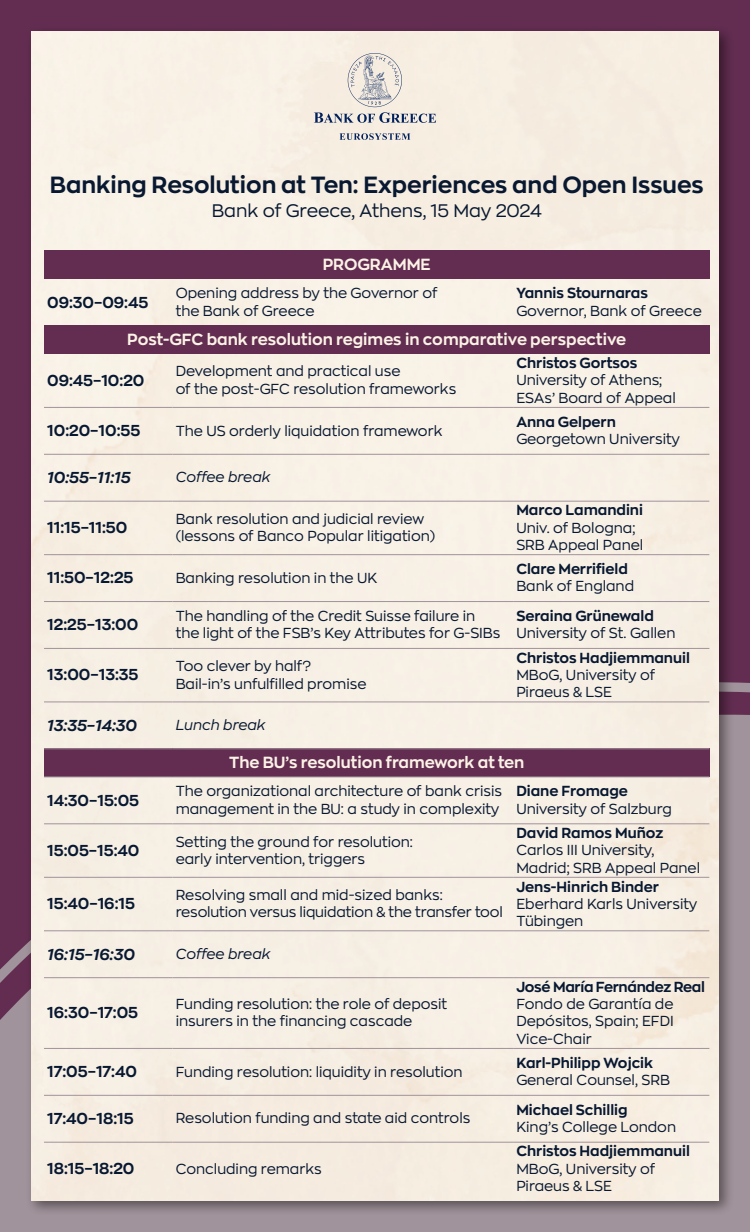
<style>
.page{position:relative;width:750px;height:1232px;background:#fff}
.page>*{position:absolute;margin:0;border:0;box-sizing:border-box;transform-origin:0 0}
.t1{font:700 23.12px "Zona Pro";color:#081831}
.t2{font:18px "Zona Pro";color:#081831}
.t3{font:700 15.94px "Zona Pro";color:#fcf2e6}
.t4{font:700 15.62px "Zona Pro";color:#081831}
.t5{font:italic 700 15.62px "Zona Pro";color:#081831}
.t6{font:14.38px/17.2px "Zona Pro";color:#081831}
.t7{font:700 14.38px "Zona Pro";color:#081831}
.t8{font:italic 14.38px "Zona Pro";color:#081831}
.t9{font:700 14.38px "Zona Pro";letter-spacing:-.02em;color:#081831}
</style>
<div class="page">
<div style="left:0;top:0;width:750px;height:1164px;background:#622d51"></div>
<svg style="left:0;top:682px;width:750px;height:550px"></svg>
<div style="left:25px;top:25px;width:709px;height:1191px;background:#000;opacity:.45"></div>
<div style="left:31px;top:31px;width:688px;height:1170px;background:#f7f0e5"></div>
<svg style="left:314px;top:53px;width:122px;height:70px;background:#e1dbd5"></svg>
<svg style="left:340px;top:133px;width:70px;height:7px"></svg>
<div style="left:44px;top:251px;width:665px;height:28px;background:#622d51"></div>
<div style="left:44px;top:326px;width:665px;height:28px;background:#622d51"></div>
<div style="left:44px;top:749px;width:665px;height:28px;background:#622d51"></div>
<hr style="left:44px;top:749px;width:129px;height:1px;background:#a1929a">
<hr style="left:172px;top:749px;width:341px;height:1px;background:#a1929a">
<hr style="left:513px;top:749px;width:196px;height:1px;background:#a1929a">
<hr style="left:44px;top:777px;width:129px;height:1px;background:#a1939b">
<hr style="left:172px;top:777px;width:341px;height:1px;background:#a1939b">
<hr style="left:513px;top:777px;width:196px;height:1px;background:#a1939b">
<hr style="left:44px;top:824px;width:129px;height:1px;background:#a1929a">
<hr style="left:172px;top:824px;width:341px;height:1px;background:#a1929a">
<hr style="left:513px;top:824px;width:196px;height:1px;background:#a1929a">
<hr style="left:44px;top:877px;width:129px;height:1px;background:#a1929a">
<hr style="left:172px;top:877px;width:341px;height:1px;background:#a1929a">
<hr style="left:513px;top:877px;width:196px;height:1px;background:#a1929a">
<hr style="left:44px;top:931px;width:129px;height:1px;background:#a1929a">
<hr style="left:172px;top:931px;width:341px;height:1px;background:#a1929a">
<hr style="left:513px;top:931px;width:196px;height:1px;background:#a1929a">
<hr style="left:44px;top:977px;width:129px;height:1px;background:#a1929a">
<hr style="left:172px;top:977px;width:341px;height:1px;background:#a1929a">
<hr style="left:513px;top:977px;width:196px;height:1px;background:#a1929a">
<hr style="left:44px;top:1048px;width:129px;height:1px;background:#a1929a">
<hr style="left:172px;top:1048px;width:341px;height:1px;background:#a1929a">
<hr style="left:513px;top:1048px;width:196px;height:1px;background:#a1929a">
<hr style="left:44px;top:1095px;width:129px;height:1px;background:#a1929a">
<hr style="left:172px;top:1095px;width:341px;height:1px;background:#a1929a">
<hr style="left:513px;top:1095px;width:196px;height:1px;background:#a1929a">
<hr style="left:44px;top:1142px;width:129px;height:1px;background:#a1929a">
<hr style="left:172px;top:1142px;width:341px;height:1px;background:#a1929a">
<hr style="left:513px;top:1142px;width:196px;height:1px;background:#a1929a">
<hr style="left:44px;top:407px;width:129px;height:1px;background:#a1929a">
<hr style="left:172px;top:407px;width:341px;height:1px;background:#a1929a">
<hr style="left:513px;top:407px;width:196px;height:1px;background:#a1929a">
<hr style="left:44px;top:454px;width:129px;height:1px;background:#a1929a">
<hr style="left:172px;top:454px;width:341px;height:1px;background:#a1929a">
<hr style="left:513px;top:454px;width:196px;height:1px;background:#a1929a">
<hr style="left:44px;top:501px;width:129px;height:1px;background:#a1929a">
<hr style="left:172px;top:501px;width:341px;height:1px;background:#a1929a">
<hr style="left:513px;top:501px;width:196px;height:1px;background:#a1929a">
<hr style="left:44px;top:554px;width:129px;height:1px;background:#a1929a">
<hr style="left:172px;top:554px;width:341px;height:1px;background:#a1929a">
<hr style="left:513px;top:554px;width:196px;height:1px;background:#a1929a">
<hr style="left:44px;top:601px;width:129px;height:1px;background:#a1929a">
<hr style="left:172px;top:601px;width:341px;height:1px;background:#a1929a">
<hr style="left:513px;top:601px;width:196px;height:1px;background:#a1929a">
<hr style="left:44px;top:648px;width:129px;height:1px;background:#a1929a">
<hr style="left:172px;top:648px;width:341px;height:1px;background:#a1929a">
<hr style="left:513px;top:648px;width:196px;height:1px;background:#a1929a">
<hr style="left:44px;top:702px;width:129px;height:1px;background:#a1929a">
<hr style="left:172px;top:702px;width:341px;height:1px;background:#a1929a">
<hr style="left:513px;top:702px;width:196px;height:1px;background:#a1929a">
<h1 class="t1" style="left:50px;top:169px;width:655px">Banking Resolution at Ten: Experiences and Open Issues</h1>
<p class="t2" style="left:212px;top:199px;width:332px">Bank of Greece, Athens, 15 May 2024</p>
<p class="t3" style="left:323px;top:254px;width:110px">PROGRAMME</p>
<p class="t4" style="left:47px;top:291px;width:103px">09:30–09:45</p>
<p class="t6" style="left:176px;top:284px;width:263px">Opening address by the Governor of the Bank of Greece</p>
<p class="t7" style="left:516px;top:284px;width:133px">Yannis Stournaras</p>
<p class="t6" style="left:516px;top:302px;width:187px">Governor, Bank of Greece</p>
<p class="t3" style="left:127px;top:329px;width:500px">Post-GFC bank resolution regimes in comparative perspective</p>
<p class="t4" style="left:47px;top:370px;width:99px">09:45–10:20</p>
<p class="t6" style="left:176px;top:362px;width:282px;line-height:17.8px">Development and practical use<br>of the post-GFC resolution frameworks</p>
<p class="t7" style="left:516px;top:353px;width:123px">Christos Gortsos</p>
<p class="t6" style="left:516px;top:371px;width:161px">University of Athens;<br>ESAs’ Board of Appeal</p>
<p class="t4" style="left:47px;top:420px;width:95px">10:20–10:55</p>
<p class="t6" style="left:176px;top:421px;width:268px">The US orderly liquidation framework</p>
<p class="t5" style="left:47px;top:467px;width:85px">10:55–11:15</p>
<p class="t8" style="left:176px;top:468px;width:96px">Coffee break</p>
<p class="t4" style="left:47px;top:517px;width:82px">11:15–11:50</p>
<p class="t6" style="left:176px;top:510px;width:261px">Bank resolution and judicial review (lessons of Banco Popular litigation)</p>
<p class="t4" style="left:47px;top:567px;width:88px">11:50–12:25</p>
<p class="t6" style="left:176px;top:569px;width:203px">Banking resolution in the UK</p>
<p class="t7" style="left:516px;top:412px;width:101px">Anna Gelpern</p>
<p class="t6" style="left:516px;top:430px;width:165px">Georgetown University</p>
<p class="t7" style="left:516px;top:501px;width:128px">Marco Lamandini</p>
<p class="t6" style="left:516px;top:518px;width:128px">Univ. of Bologna;<br>SRB Appeal Panel</p>
<p class="t7" style="left:516px;top:559px;width:113px">Clare Merrifield</p>
<p class="t6" style="left:516px;top:577px;width:119px">Bank of England</p>
<p class="t4" style="left:47px;top:614px;width:93px">12:25–13:00</p>
<p class="t6" style="left:176px;top:607px;width:326px">The handling of the Credit Suisse failure in the light of the FSB’s Key Attributes for G-SIBs</p>
<p class="t7" style="left:516px;top:606px;width:139px">Seraina Grünewald</p>
<p class="t6" style="left:516px;top:624px;width:161px">University of St. Gallen</p>
<p class="t4" style="left:47px;top:664px;width:93px">13:00–13:35</p>
<p class="t6" style="left:176px;top:657px;width:192px">Too clever by half?<br>Bail-in’s unfulfilled promise</p>
<p class="t7" style="left:516px;top:648px;width:175px">Christos Hadjiemmanuil</p>
<p class="t6" style="left:516px;top:666px;width:140px">MBoG, University of<br>Piraeus &amp; LSE</p>
<p class="t5" style="left:47px;top:714px;width:91px">13:35–14:30</p>
<p class="t8" style="left:176px;top:715px;width:92px">Lunch break</p>
<p class="t3" style="left:229px;top:752px;width:297px">The BU’s resolution framework at ten</p>
<p class="t4" style="left:47px;top:789px;width:93px">14:30–15:05</p>
<p class="t6" style="left:176px;top:782px;width:328px">The organizational architecture of bank crisis management in the BU: a study in complexity</p>
<p class="t7" style="left:516px;top:782px;width:113px">Diane Fromage</p>
<p class="t6" style="left:516px;top:799px;width:157px">University of Salzburg</p>
<p class="t4" style="left:47px;top:840px;width:94px">15:05–15:40</p>
<p class="t6" style="left:176px;top:832px;width:239px">Setting the ground for resolution: early intervention, triggers</p>
<p class="t4" style="left:47px;top:893px;width:89px">15:40–16:15</p>
<p class="t6" style="left:176px;top:886px;width:329px">Resolving small and mid-sized banks: resolution versus liquidation &amp; the transfer tool</p>
<p class="t5" style="left:47px;top:943px;width:89px">16:15–16:30</p>
<p class="t8" style="left:176px;top:944px;width:96px">Coffee break</p>
<p class="t4" style="left:47px;top:1002px;width:92px">16:30–17:05</p>
<p class="t6" style="left:176px;top:995px;width:273px">Funding resolution: the role of deposit insurers in the financing cascade</p>
<p class="t4" style="left:47px;top:1061px;width:91px">17:05–17:40</p>
<p class="t6" style="left:176px;top:1062px;width:288px">Funding resolution: liquidity in resolution</p>
<p class="t4" style="left:47px;top:1108px;width:88px">17:40–18:15</p>
<p class="t6" style="left:176px;top:1109px;width:296px">Resolution funding and state aid controls</p>
<p class="t4" style="left:47px;top:1158px;width:89px">18:15–18:20</p>
<p class="t6" style="left:176px;top:1159px;width:148px">Concluding remarks</p>
<p class="t7" style="left:516px;top:823px;width:148px">David Ramos Muñoz</p>
<p class="t6" style="left:516px;top:841px;width:185px">Carlos III University,<br>Madrid; SRB Appeal Panel</p>
<p class="t7" style="left:516px;top:877px;width:144px">Jens-Hinrich Binder</p>
<p class="t6" style="left:516px;top:895px;width:182px">Eberhard Karls University<br>Tübingen</p>
<p class="t9" style="left:516px;top:977px;width:190px">José María Fernández Real</p>
<p class="t6" style="left:516px;top:995px;width:159px;text-align:justify">Fondo de Garantía de Depósitos, Spain; EFDI Vice-Chair</p>
<p class="t7" style="left:516px;top:1053px;width:138px">Karl-Philipp Wojcik</p>
<p class="t6" style="left:516px;top:1071px;width:155px">General Counsel, SRB</p>
<p class="t7" style="left:516px;top:1100px;width:113px">Michael Schillig</p>
<p class="t6" style="left:516px;top:1118px;width:161px">King’s College London</p>
<p class="t7" style="left:516px;top:1141px;width:175px">Christos Hadjiemmanuil</p>
<p class="t6" style="left:516px;top:1159px;width:140px">MBoG, University of<br>Piraeus &amp; LSE</p>
</div>
